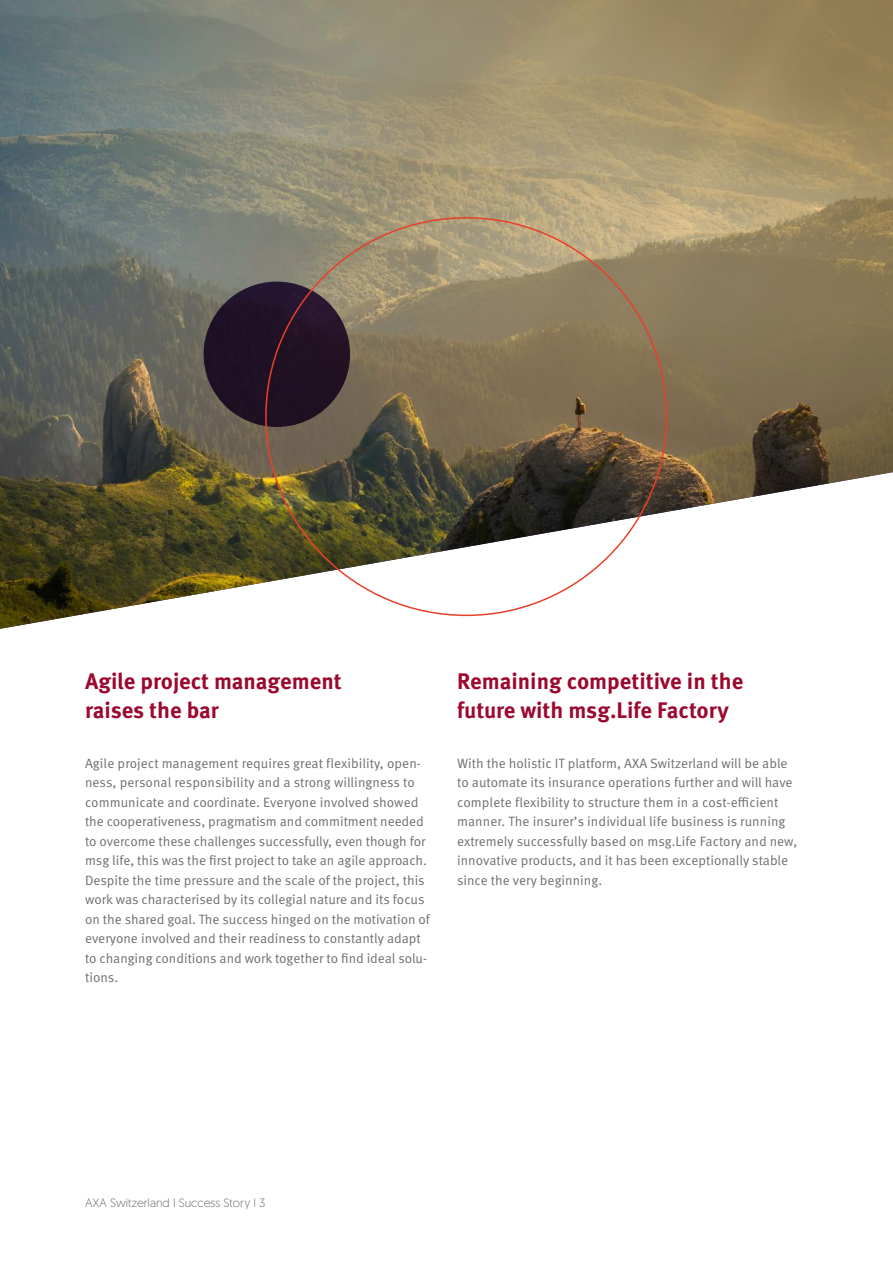
<style>
.page{position:relative;width:893px;height:1263px;background:#fff}
.page>*{position:absolute;margin:0;border:0;box-sizing:border-box;transform-origin:0 0}
.t1{font:700 22.5px/28.5px "Meta Pro";color:#9c092f}
.t2{font:13.5px/19.5px "Meta Pro Norm";color:#6f6f6e}
.t3{font:300 12px "Geomanist";color:#6f6f6e}
</style>
<div class="page">
<img style="left:0;top:0;width:893px;height:629px">
<div style="left:204px;top:282px;width:146px;height:145px;background:linear-gradient(to right,#1f1125,#271426);border-radius:50%"></div>
<h1 class="t1" style="left:85px;top:666px;width:258px">Agile project management raises the bar</h1>
<h1 class="t1" style="left:457px;top:666px;width:288px">Remaining competitive in the future with msg.Life Factory</h1>
<p class="t2" style="left:457px;top:752px;width:342px">With the holistic IT platform, AXA Switzerland will be able to automate its insurance operations further and will have complete flexibility to structure them in a cost-efficient manner. The insurer’s individual life business is running extremely successfully based on msg.Life Factory and new, innovative products, and it has been exceptionally stable since the very beginning.</p>
<p class="t2" style="left:85px;top:752px;width:346px">Agile project management requires great flexibility, open&shy;ness, personal responsibility and a strong willingness to communicate and coordinate. Everyone involved showed the cooperativeness, pragmatism and commitment needed to overcome these challenges successfully, even though for msg life, this was the first project to take an agile approach.<br>Despite the time pressure and the scale of the project, this work was characterised by its collegial nature and its focus on the shared goal. The success hinged on the motivation of everyone involved and their readiness to constantly adapt to changing conditions and work together to find ideal solu&shy;tions.</p>
<p class="t3" style="left:85px;top:1195px;width:182px">AXA Switzerland I Success Story I 3</p>
</div>
